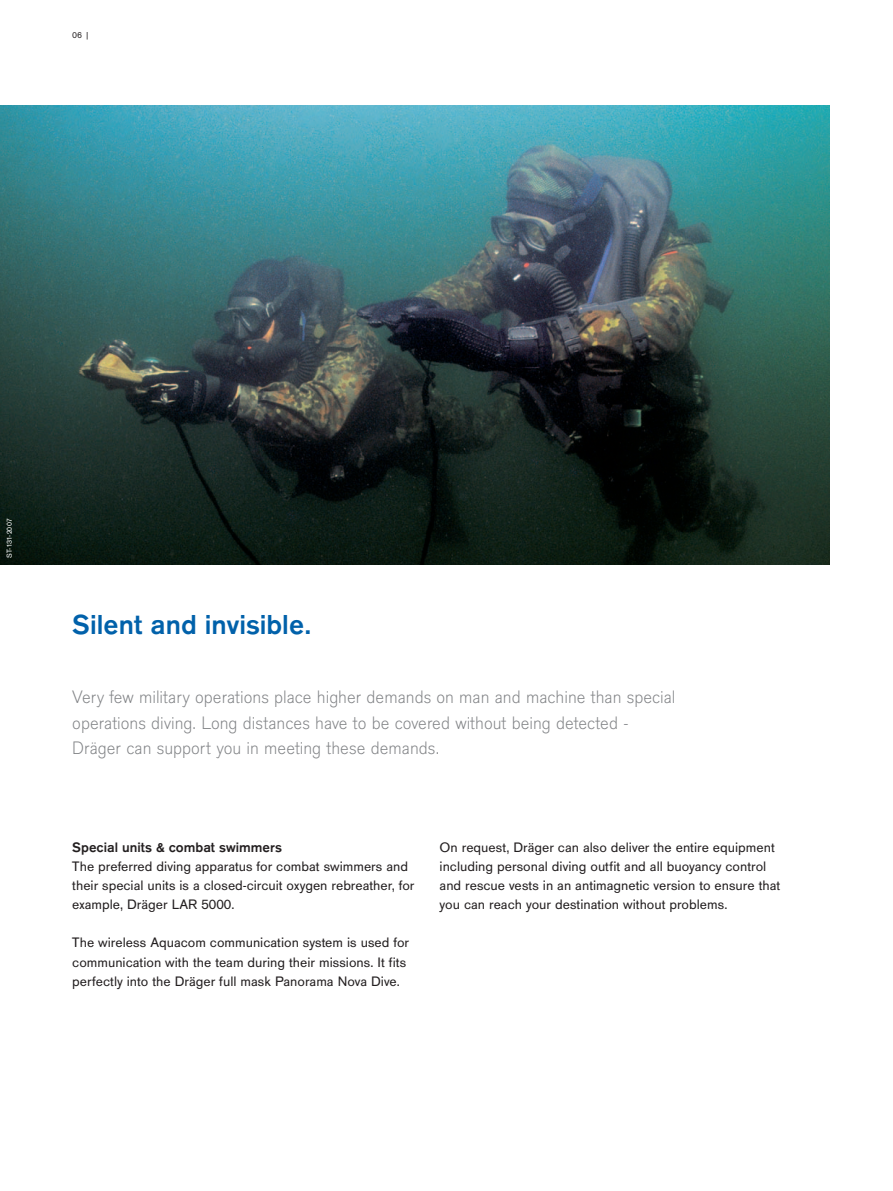
<style>
.page{position:relative;width:893px;height:1191px;background:#fff}
.page>*{position:absolute;margin:0;border:0;box-sizing:border-box;transform-origin:0 0}
.t1{font:700 28.5px "Draeger San";color:#0161aa}
.t2{font:300 18.75px/25.5px "Draeger San";color:#808285}
.t3{font:14.25px/19.2px "Draeger San";color:#231f20}
.t4{font:700 14.25px "Draeger San";color:#231f20}
.t5{font:9px "Draeger San Tab";color:#231f20}
.t6{font:7.5px "Draeger San";letter-spacing:.025em;color:#fff}
</style>
<div class="page">
<img style="left:0;top:105px;width:829px;height:459px">
<p class="t5" style="left:72px;top:32px;width:19px">06 |</p>
<p class="t6" style="left:7px;top:558px;width:41px;rotate:-90deg">ST-131-2007</p>
<h1 class="t1" style="left:72px;top:615px;width:241px">Silent and invisible.</h1>
<h2 class="t2" style="left:72px;top:686px;width:605px">Very few military operations place higher demands on man and machine than special operations diving. Long distances have to be covered without being detected -<br>Dräger can support you in meeting these demands.</h2>
<p class="t4" style="left:72px;top:842px;width:211px">Special units &amp; combat swimmers</p>
<p class="t3" style="left:72px;top:858px;width:344px">The preferred diving apparatus for combat swimmers and their special units is a closed-circuit oxygen rebreather, for example, Dräger LAR 5000.</p>
<p class="t3" style="left:72px;top:934px;width:338px">The wireless Aquacom communication system is used for communication with the team during their missions. It fits perfectly into the Dräger full mask Panorama Nova Dive.</p>
<p class="t3" style="left:440px;top:839px;width:342px">On request, Dräger can also deliver the entire equipment including personal diving outfit and all buoyancy control and rescue vests in an antimagnetic version to ensure that you can reach your destination without problems.</p>
</div>
